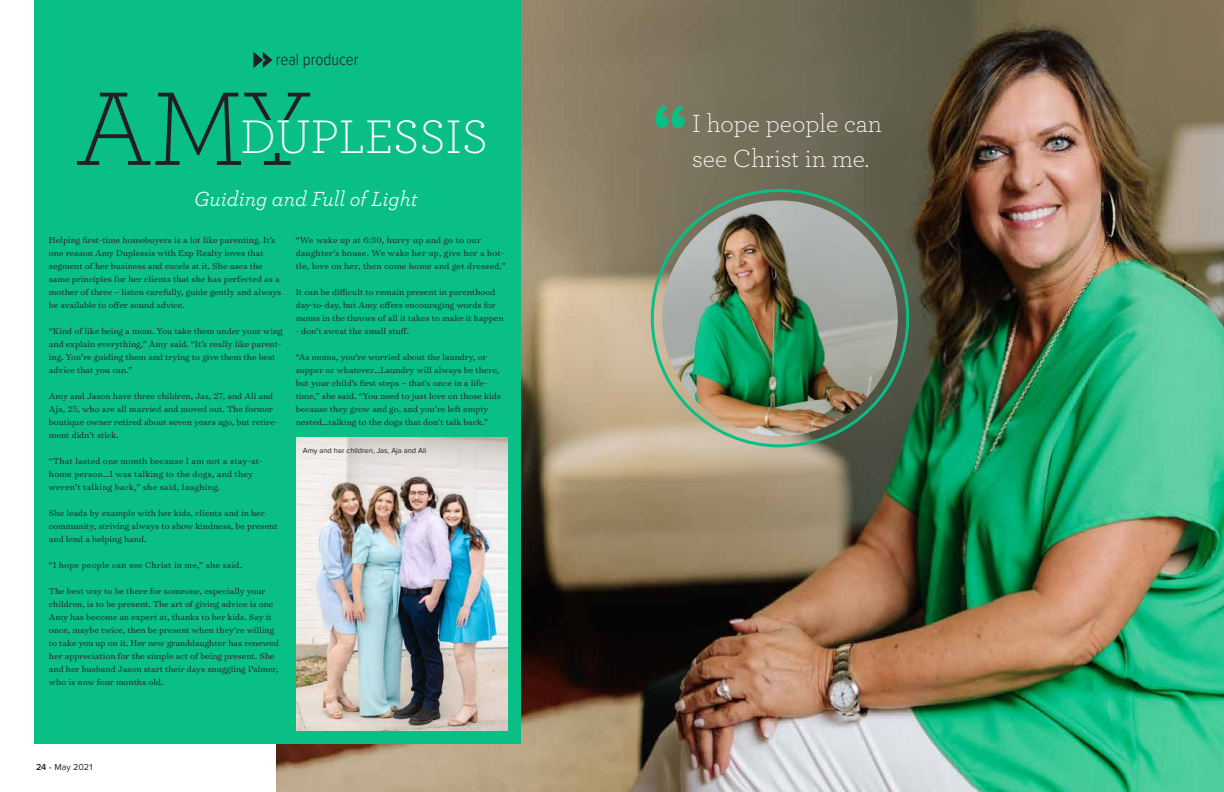
<style>
.page{position:relative;width:1224px;height:792px;background:#fff}
.page>*{position:absolute;margin:0;border:0;box-sizing:border-box;transform-origin:0 0}
.t1{font:300 109.7px "Archer Pro";color:#231f20}
.t2{font:300 49.4px "Archer Pro";color:#fff}
.t3{font:300 26px "Archer Pro";color:#fff}
.t4{font:italic 21.5px "Archer Pro";color:#fff}
.t5{font:300 17px "Proxima Nova Cond";color:#231f20}
.t6{font:300 9.8px/13px "Surveyor Text";color:#231f20}
.t7{font:300 9.8px/13px "Surveyor Text";letter-spacing:.02em;color:#231f20}
.t8{font:9px "Proxima Nova";letter-spacing:.005em;color:#231f20}
.t9{font:7.5px "Proxima Nova";color:#231f20}
.s1{font-weight:600}
.s2{color:#19a8e0}
</style>
<div class="page">
<img style="left:277px;top:0;width:947px;height:792px">
<div style="left:35px;top:0;width:486px;height:743px;background:#09bf86"></div>
<img style="left:662px;top:200px;width:236px;height:236px;border-radius:118px">
<svg style="left:253px;top:52px;width:19px;height:16px"></svg>
<svg style="left:655px;top:105px;width:30px;height:23px"></svg>
<img style="left:296px;top:438px;width:211px;height:292px">
<h3 class="t5" style="left:276px;top:52px;width:84px">real producer</h3>
<h1 class="t1" style="left:75px;top:57px;width:238px">AMY</h1>
<h2 class="t2" style="left:241px;top:105px;width:249px">DUPLESSIS</h2>
<h3 class="t4" style="left:194px;top:184px;width:225px">Guiding and Full of Light</h3>
<p class="t6" style="left:49px;top:233px;width:234px">Helping first-time homebuyers is a lot like parenting. It’s one reason Amy Duplessis with Exp Realty loves that segment of her business and excels at it. She uses the same principles for her clients that she has perfected as a mother of three – listen carefully, guide gently and always be available to offer sound advice.</p>
<p class="t6" style="left:49px;top:324px;width:235px">“Kind of like being a mom. You take them under your wing and explain everything,” Amy said. “It’s really like parent&shy;ing. You’re guiding them and trying to give them the best advice that you can.”</p>
<p class="t6" style="left:49px;top:389px;width:231px">Amy and Jason have three children, Jas, 27, and Ali and Aja, 25, who are all married and moved out. The former boutique owner retired about seven years ago, but retire&shy;ment didn’t stick.</p>
<p class="t7" style="left:49px;top:454px;width:215px">“That lasted one month because I am not a stay-at&shy;home person…I was talking to the dogs, and they weren’t talking back,” she said, laughing.</p>
<p class="t6" style="left:49px;top:506px;width:230px">She leads by example with her kids, clients and in her community, striving always to show kindness, be present and lend a helping hand.</p>
<p class="t7" style="left:49px;top:558px;width:195px">“I hope people can see Christ in me,” she said.</p>
<p class="t6" style="left:49px;top:584px;width:232px">The best way to be there for someone, especially your children, is to be present. The art of giving advice is one Amy has become an expert at, thanks to her kids. Say it once, maybe twice, then be present when they’re willing to take you up on it. Her new granddaughter has renewed her appreciation for the simple act of being present. She and her husband Jason start their days snuggling Palmer, who is now four months old.</p>
<p class="t7" style="left:296px;top:233px;width:212px">“We wake up at 6:30, hurry up and go to our daughter’s house. We wake her up, give her a bot&shy;tle, love on her, then come home and get dressed.”</p>
<p class="t6" style="left:296px;top:285px;width:209px">It can be difficult to remain present in parenthood day-to-day, but Amy offers encouraging words for moms in the throws of all it takes to make it happen</p>
<p class="t6" style="left:296px;top:324px;width:115px">- don’t sweat the small stuff.</p>
<p class="t6" style="left:296px;top:350px;width:207px">“As moms, you’re worried about the laundry, or supper or whatever…Laundry will always be there, but your child’s first steps – that’s once in a life&shy;time,” she said. “You need to just love on those kids because they grow and go, and you’re left empty nested…talking to the dogs that don’t talk back.”</p>
<p class="t9" style="left:303px;top:446px;width:125px">Amy and her children, Jas, Aja and Ali</p>
<p class="t8" style="left:36px;top:762px;width:58px"><span class="s1">24</span> <span class="s2">•</span> May 2021</p>
<h3 class="t3" style="left:692px;top:107px;width:191px">I hope people can</h3>
<h3 class="t3" style="left:692px;top:142px;width:178px">see Christ in me.</h3>
</div>
